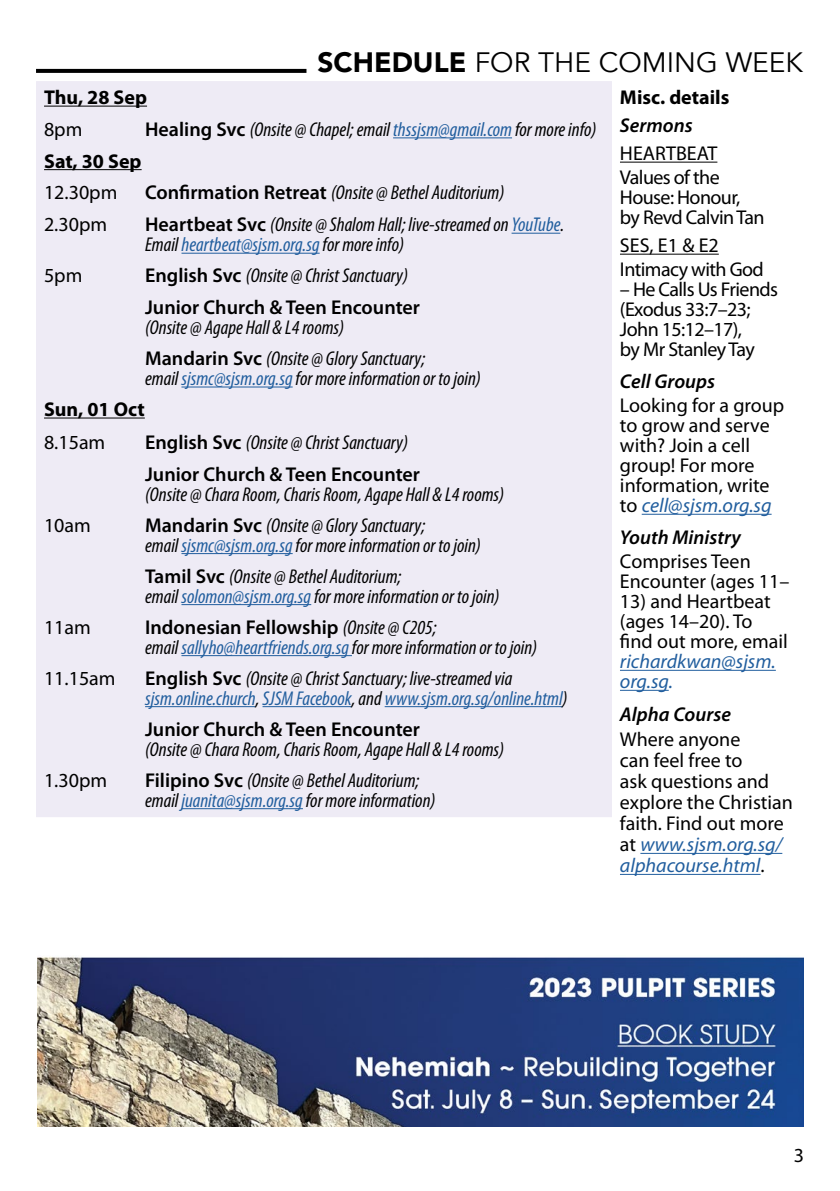
<style>
.page{position:relative;width:840px;height:1191px;background:#fff}
.page>*{position:absolute;margin:0;border:0;box-sizing:border-box;transform-origin:0 0}
.t1{font:28px "Avenir";color:#000}
.t2{font:italic condensed 20px/20px "Myriad Pro";color:#000}
.t3{font:20px/20px "Myriad Pro";color:#000}
.t4{font:600 20px/31.8px "Myriad Pro";color:#000}
.t5{font:20px/20px "Myriad Pro";letter-spacing:-.03em;color:#000}
.t6{font:italic condensed 20px/20px "Myriad Pro";color:#215e9e}
.t7{font:italic 600 20px "Myriad Pro";color:#000}
.t8{font:700 20px "Myriad Pro";color:#000}
.t9{font:italic 20px/20px "Myriad Pro";color:#215e9e}
.s1{font-weight:900}
.s2{font-style:italic;color:#215e9e}
.s3{font-weight:600;font-style:normal;font-stretch:normal}
.s4{color:#215e9e}
.s5{font-weight:400;font-style:italic;font-stretch:condensed}
.s6{font-weight:600;font-style:normal;font-stretch:normal;color:#000}
.s7{color:#000}
.s8{font-weight:600;font-style:normal;font-stretch:normal;color:#000101}
</style>
<div class="page">
<svg style="left:36px;top:69px;width:270px;height:4px"></svg>
<img style="left:37px;top:956px;width:766px;height:171px">
<div style="left:36px;top:81px;width:575px;height:736px;background:#eeebf5"></div>
<hr style="left:44px;top:106px;width:103px;height:1px;background:#000">
<hr style="left:619px;top:162px;width:98px;height:1px;background:#000">
<hr style="left:619px;top:254px;width:99px;height:1px;background:#000">
<hr style="left:641px;top:514px;width:130px;height:1px;background:#215e9e">
<hr style="left:619px;top:670px;width:156px;height:1px;background:#215e9e">
<hr style="left:619px;top:690px;width:49px;height:1px;background:#215e9e">
<hr style="left:640px;top:853px;width:141px;height:1px;background:#215e9e">
<hr style="left:619px;top:874px;width:141px;height:1px;background:#215e9e">
<hr style="left:393px;top:137px;width:118px;height:1px;background:#215e9e">
<hr style="left:44px;top:169px;width:97px;height:1px;background:#000">
<hr style="left:511px;top:233px;width:49px;height:1px;background:#215e9e">
<hr style="left:181px;top:253px;width:138px;height:1px;background:#215e9e">
<hr style="left:181px;top:386px;width:111px;height:1px;background:#215e9e">
<hr style="left:44px;top:417px;width:101px;height:1px;background:#000">
<hr style="left:181px;top:553px;width:111px;height:1px;background:#215e9e">
<hr style="left:181px;top:604px;width:130px;height:1px;background:#215e9e">
<hr style="left:181px;top:655px;width:171px;height:1px;background:#215e9e">
<hr style="left:145px;top:706px;width:110px;height:1px;background:#215e9e">
<hr style="left:262px;top:706px;width:89px;height:1px;background:#215e9e">
<hr style="left:384px;top:706px;width:178px;height:1px;background:#215e9e">
<hr style="left:181px;top:808px;width:122px;height:1px;background:#215e9e">
<h1 class="t1" style="left:317px;top:45px;width:487px"><span class="s1">SCHEDULE</span> FOR THE COMING WEEK</h1>
<p class="t8" style="left:44px;top:84px;width:104px">Thu, 28 Sep</p>
<p class="t8" style="left:619px;top:84px;width:111px">Misc. details</p>
<p class="t7" style="left:619px;top:113px;width:74px">Sermons</p>
<p class="t5" style="left:619px;top:141px;width:101px;line-height:24px">HEARTBEAT<br>Values of the</p>
<p class="t5" style="left:619px;top:187px;width:146px">House: Honour, by Revd Calvin Tan</p>
<p class="t5" style="left:619px;top:233px;width:145px;line-height:24px">SES, E1 &amp; E2<br>Intimacy with God</p>
<p class="t5" style="left:619px;top:279px;width:160px">– He Calls Us Friends (Exodus 33:7–23;<br>John 15:12–17),<br>by Mr Stanley Tay</p>
<p class="t7" style="left:619px;top:369px;width:96px">Cell Groups</p>
<p class="t3" style="left:619px;top:395px;width:166px">Looking for a group to grow and serve with? Join a cell group! For more information, write to <span class="s2">cell@sjsm.org.sg</span></p>
<p class="t7" style="left:619px;top:525px;width:122px">Youth Ministry</p>
<p class="t3" style="left:619px;top:551px;width:171px">Comprises Teen<br>Encounter (ages 11–</p>
<p class="t3" style="left:619px;top:591px;width:169px">13) and Heartbeat (ages 14–20). To find out more, email</p>
<p class="t9" style="left:619px;top:651px;width:157px">richardkwan@sjsm. org.sg.</p>
<p class="t7" style="left:619px;top:702px;width:112px">Alpha Course</p>
<p class="t3" style="left:619px;top:729px;width:174px;line-height:21px">Where anyone<br>can feel free to<br>ask questions and explore the Christian faith. Find out more at <span class="s2">www.sjsm.org.sg/ alphacourse.html</span>.</p>
<p class="t3" style="left:44px;top:119px;width:40px">8pm</p>
<p class="t2" style="left:145px;top:119px;width:452px"><span class="s3">Healing Svc</span> (Onsite @ Chapel; email <span class="s4">thssjsm@gmail.com</span> for more info)</p>
<p class="t8" style="left:44px;top:148px;width:99px">Sat, 30 Sep</p>
<p class="t3" style="left:44px;top:182px;width:75px">12.30pm</p>
<p class="t2" style="left:145px;top:183px;width:361px"><span class="s3">Confirmation Retreat</span> (Onsite @ Bethel Auditorium)</p>
<p class="t3" style="left:44px;top:214px;width:64px">2.30pm</p>
<p class="t2" style="left:145px;top:214px;width:420px"><span class="s3">Heartbeat Svc</span> (Onsite @ Shalom Hall; live-streamed on <span class="s4">YouTube</span>.<br>Email <span class="s4">heartbeat@sjsm.org.sg</span> for more info)</p>
<p class="t3" style="left:44px;top:265px;width:40px">5pm</p>
<p class="t4" style="left:145px;top:259px;width:276px">English Svc <span class="s5">(Onsite @ Christ Sanctuary)<br></span>Junior Church &amp; Teen Encounter</p>
<p class="t2" style="left:145px;top:312px;width:281px;line-height:31px">(Onsite @ Agape Hall &amp; L4 rooms)<br><span class="s3">Mandarin Svc</span> (Onsite @ Glory Sanctuary;</p>
<p class="t2" style="left:145px;top:368px;width:337px">email <span class="s4">sjsmc@sjsm.org.sg</span> for more information or to join)</p>
<p class="t8" style="left:44px;top:396px;width:102px">Sun, 01 Oct</p>
<p class="t3" style="left:44px;top:431px;width:63px">8.15am</p>
<p class="t4" style="left:145px;top:425px;width:276px">English Svc <span class="s5">(Onsite @ Christ Sanctuary)<br></span>Junior Church &amp; Teen Encounter</p>
<p class="t2" style="left:145px;top:484px;width:360px">(Onsite @ Chara Room, Charis Room, Agape Hall &amp; L4 rooms)</p>
<p class="t3" style="left:44px;top:514px;width:48px">10am</p>
<p class="t2" style="left:145px;top:515px;width:337px"><span class="s3">Mandarin Svc</span> (Onsite @ Glory Sanctuary;<br>email <span class="s4">sjsmc@sjsm.org.sg</span> for more information or to join)</p>
<p class="t2" style="left:145px;top:566px;width:356px"><span class="s3">Tamil Svc</span> (Onsite @ Bethel Auditorium;<br>email <span class="s4">solomon@sjsm.org.sg</span> for more information or to join)</p>
<p class="t3" style="left:44px;top:616px;width:48px">11am</p>
<p class="t2" style="left:145px;top:617px;width:393px"><span class="s3">Indonesian Fellowship</span> (Onsite @ C205;<br>email <span class="s4">sallyho@heartfriends.org.sg</span> for more information or to join)</p>
<p class="t3" style="left:44px;top:667px;width:73px">11.15am</p>
<p class="t6" style="left:145px;top:668px;width:424px"><span class="s6">English Svc</span> <span class="s7">(Onsite @ Christ Sanctuary; live-streamed via </span>sjsm.online.church<span class="s7">,</span> SJSM Facebook<span class="s7">, and</span> www.sjsm.org.sg/online.html<span class="s7">)</span></p>
<p class="t4" style="left:145px;top:712px;width:276px">Junior Church &amp; Teen Encounter</p>
<p class="t2" style="left:145px;top:739px;width:360px">(Onsite @ Chara Room, Charis Room, Agape Hall &amp; L4 rooms)</p>
<p class="t3" style="left:44px;top:769px;width:64px">1.30pm</p>
<p class="t2" style="left:145px;top:770px;width:292px"><span class="s8">Filipino Svc</span> (Onsite @ Bethel Auditorium; email <span class="s4">juanita@sjsm.org.sg</span>for more information)</p>
<p class="t3" style="left:793px;top:1145px;width:12px">3</p>
</div>
